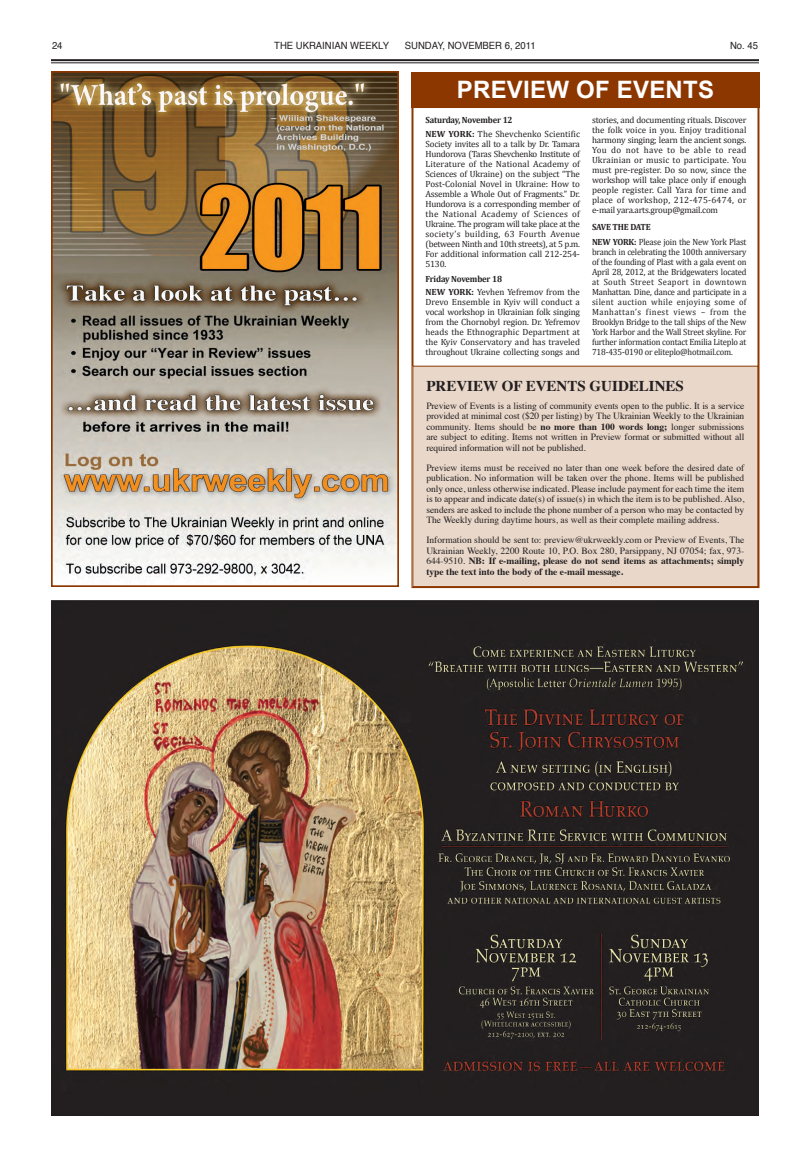
<style>
.page{position:relative;width:810px;height:1152px;background:#fff}
.page>*{position:absolute;margin:0;border:0;box-sizing:border-box;transform-origin:0 0}
.t1{font:700 24px "Arial";letter-spacing:.01em;color:#fff}
.t2{font:700 15px "Times";color:#231f20}
.t3{font:10px "Helvetica";color:#231f20;scale:.95 1}
.t4{font:9.5px/10.5px "Times";color:#231f20;text-align:justify}
.t5{font:9px/10px "Cambria";letter-spacing:-.02em;color:#231f20;text-align:justify}
.t6{font:9px/10px "Cambria";letter-spacing:-.02em;color:#231f20;scale:.95 1}
.t7{font:700 9px/14px "Cambria";letter-spacing:-.02em;color:#231f20;scale:.95 1}
.s1{font-weight:400}
.s2{font-weight:700}
</style>
<div class="page">
<hr style="left:51px;top:59px;width:708px;height:4px;background:#dadada">
<hr style="left:51px;top:59px;width:708px;height:2px;background:#231f20">
<hr style="left:51px;top:62px;width:708px;height:1px;background:#231f20">
<div style="left:412px;top:72px;width:348px;height:36px;background:#8d3700"></div>
<div style="left:413px;top:366px;width:345px;height:221px;background:#e9d8ca"></div>
<div style="left:412px;top:366px;width:346px;height:221px;border:1px solid #8d3700"></div>
<img style="left:54px;top:74px;width:342px;height:505px">
<div style="left:51px;top:71px;width:348px;height:516px;border:2px solid #8d3700"></div>
<img style="left:51px;top:600px;width:708px;height:516px">
<p class="t3" style="left:52px;top:37px;width:13px">24</p>
<p class="t3" style="left:274px;top:37px;width:122px">THE UKRAINIAN WEEKLY</p>
<p class="t3" style="left:405px;top:37px;width:139px">SUNDAY, NOVEMBER 6, 2011</p>
<p class="t3" style="left:730px;top:37px;width:31px">No. 45</p>
<p class="t1" style="left:457px;top:74px;width:259px">PREVIEW OF EVENTS</p>
<p class="t7" style="left:426px;top:113px;width:164px">Saturday, November 12<br>NEW YORK: <span class="s1">The Shevchenko Scientific</span></p>
<p class="t5" style="left:426px;top:139px;width:156px">Society invites all to a talk by Dr. Tamara Hundorova (Taras Shevchenko Institute of Literature of the National Academy of Sciences of Ukraine) on the subject “The Post-Colonial Novel in Ukraine: How to Assemble a Whole Out of Fragments.” Dr.<br>Hundorova is a corresponding member of the National Academy of Sciences of Ukraine. The program will take place at the society’s building, 63 Fourth Avenue (between Ninth and 10th streets), at 5 p.m.<br>For additional information call 212-254- 5130.</p>
<p class="t7" style="left:426px;top:273px;width:164px;line-height:13px">Friday November 18<br>NEW YORK: <span class="s1">Yevhen Yefremov from the</span></p>
<p class="t5" style="left:426px;top:297px;width:156px">Drevo Ensemble in Kyiv will conduct a vocal workshop in Ukrainian folk singing from the Chornobyl region. Dr. Yefremov heads the Ethnographic Department at the Kyiv Conservatory and has traveled throughout Ukraine collecting songs and</p>
<p class="t5" style="left:592px;top:115px;width:156px">stories, and documenting rituals. Discover the folk voice in you. Enjoy traditional harmony singing; learn the ancient songs.<br>You do not have to be able to read Ukrainian or music to participate. You must pre-register. Do so now, since the workshop will take place only if enough people register. Call Yara for time and place of workshop, 212-475-6474, or e-mail yara.arts.group@gmail.com</p>
<p class="t6" style="left:592px;top:220px;width:164px;line-height:15px"><span class="s2">SAVE THE DATE<br>NEW YORK:</span> Please join the New York Plast</p>
<p class="t6" style="left:592px;top:247px;width:164px;text-align:justify">branch in celebrating the 100th anniversary of the founding of Plast with a gala event on April 28, 2012, at the Bridgewaters located at South Street Seaport in downtown Manhattan. Dine, dance and participate in a silent auction while enjoying some of Manhattan’s finest views – from the Brooklyn Bridge to the tall ships of the New York Harbor and the Wall Street skyline. For further information contact Emilia Liteplo at 718-435-0190 or eliteplo@hotmail.com.</p>
<p class="t2" style="left:426px;top:372px;width:259px">PREVIEW OF EVENTS GUIDELINES</p>
<p class="t4" style="left:426px;top:400px;width:320px">Preview of Events is a listing of community events open to the public. It is a service provided at minimal cost ($20 per listing) by The Ukrainian Weekly to the Ukrainian community. Items should be <span class="s2">no more than 100 words long;</span> longer submissions are subject to editing. Items not written in Preview format or submitted without all required information will not be published.</p>
<p class="t4" style="left:426px;top:461px;width:319px">Preview items must be received no later than one week before the desired date of publication. No information will be taken over the phone. Items will be published only once, unless otherwise indicated. Please include payment for each time the item is to appear and indicate date(s) of issue(s) in which the item is to be published. Also, senders are asked to include the phone number of a person who may be contacted by The Weekly during daytime hours, as well as their complete mailing address.</p>
<p class="t4" style="left:426px;top:534px;width:319px">Information should be sent to: preview@ukrweekly.com or Preview of Events, The Ukrainian Weekly, 2200 Route 10, P.O. Box 280, Parsippany, NJ 07054; fax, 973- 644-9510. <span class="s2">NB: If e-mailing, please do not send items as attachments; simply type the text into the body of the e-mail message.</span></p>
</div>
